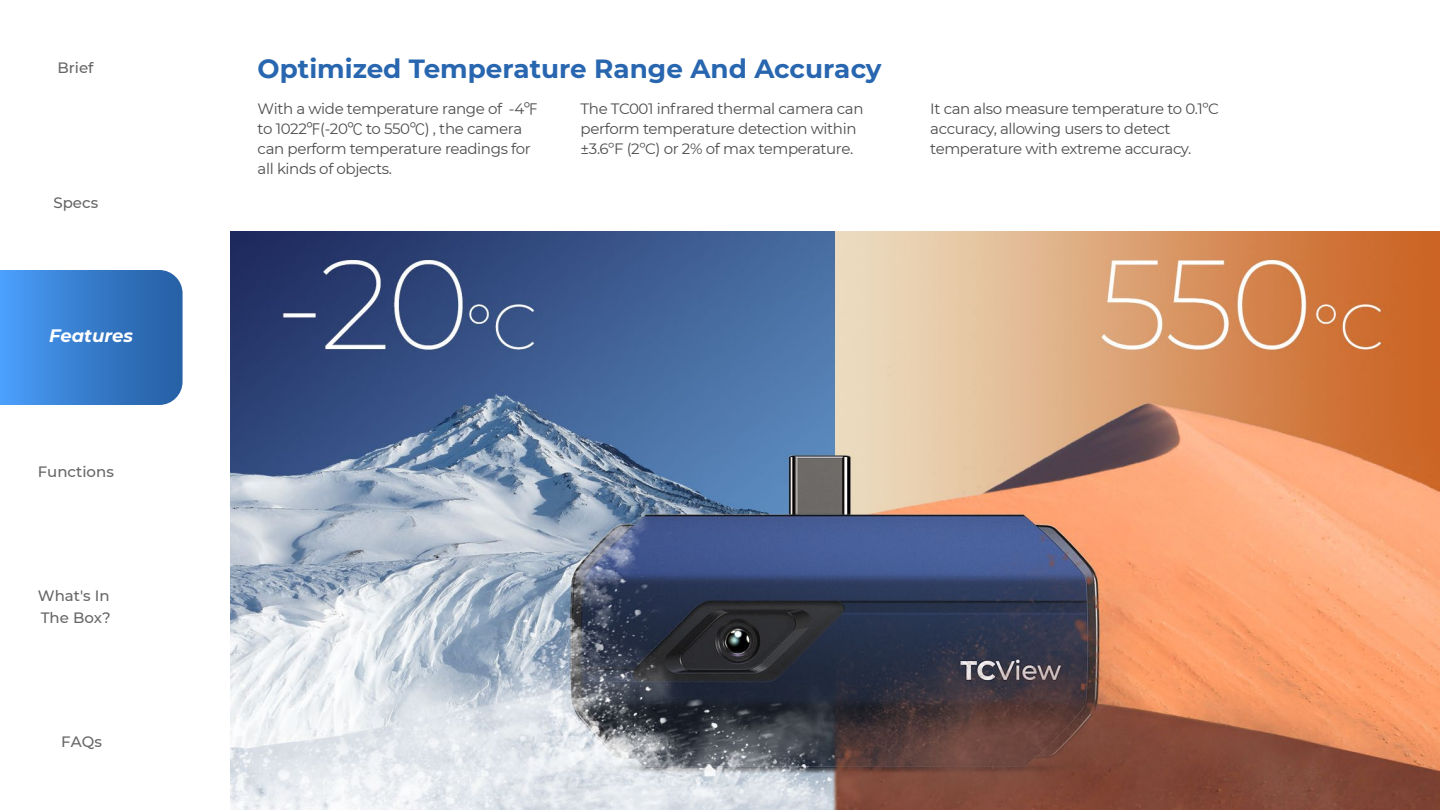
<style>
.page{position:relative;width:1440px;height:810px;background:#fff}
.page>*{position:absolute;margin:0;border:0;box-sizing:border-box;transform-origin:0 0}
.t1{font:700 26.25px "Montserrat";color:#2866b0}
.t2{font:italic 700 18px "Montserrat";color:#fff}
.t3{font:15px/20.2px "Montserrat";letter-spacing:-.025em;color:#4d4d4d}
.t4{font:500 15px/21.6px "Montserrat";color:#666}
.s1{font-family:"OPPO Sans R"}
</style>
<div class="page">
<img style="left:230px;top:231px;width:1210px;height:579px">
<svg style="left:0;top:270px;width:183px;height:135px"></svg>
<p class="t4" style="left:57px;top:56px;width:38px">Brief</p>
<p class="t4" style="left:53px;top:191px;width:46px">Specs</p>
<p class="t2" style="left:49px;top:323px;width:86px">Features</p>
<p class="t4" style="left:38px;top:460px;width:78px">Functions</p>
<p class="t4" style="left:38px;top:584px;width:74px">What's In<br>The Box?</p>
<p class="t4" style="left:61px;top:730px;width:42px">FAQs</p>
<h1 class="t1" style="left:258px;top:49px;width:626px">Optimized Temperature Range And Accuracy</h1>
<p class="t3" style="left:258px;top:98px;width:282px">With a wide temperature range of -4<span class="s1">℉ </span>to 1022<span class="s1">℉</span>(-20<span class="s1">℃</span> to 550<span class="s1">℃</span>) , the camera can perform temperature readings for all kinds of objects.</p>
<p class="t3" style="left:581px;top:98px;width:284px">The TC001 infrared thermal camera can perform temperature detection within ±3.6ºF (2ºC) or 2% of max temperature.</p>
<p class="t3" style="left:930px;top:98px;width:290px">It can also measure temperature to 0.1ºC accuracy, allowing users to detect temperature with extreme accuracy.</p>
</div>
